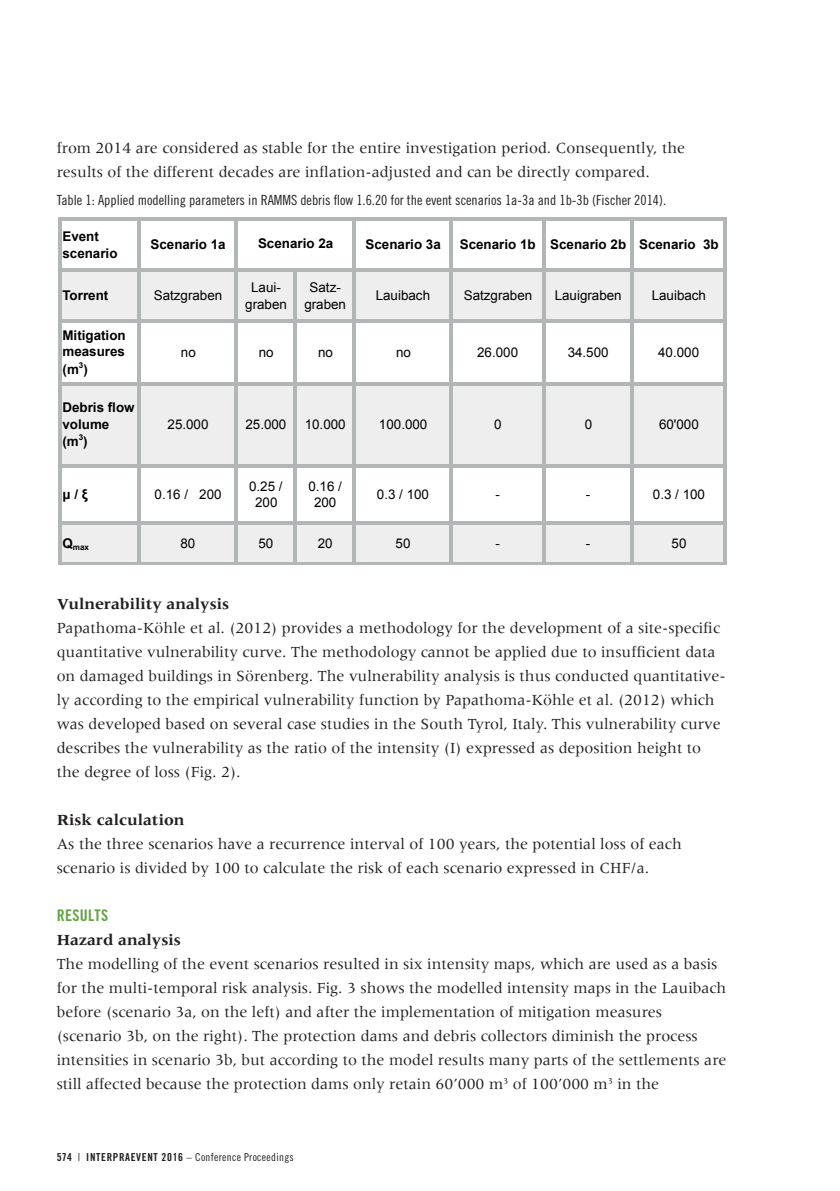
<style>
.page{position:relative;width:840px;height:1191px;background:#fff}
.page>*{position:absolute;margin:0;border:0;box-sizing:border-box;transform-origin:0 0}
.t1{font:16px/24px "Meridien LT Std";color:#231f20}
.t2{font:700 16px "Meridien LT Std";color:#231f20}
.t3{font:16px "Trade Gothic LT Std Bd Cn 20";letter-spacing:.02em;color:#63a443}
.t4{font:14px "Trade Gothic LT Std Cn 18";color:#231f20}
.t5{font:13.4px/16.6px "Arial";color:#000001;text-align:center}
.t6{font:700 13.4px/17.2px "Arial";color:#000001}
.t7{font:11px "Trade Gothic LT Std Cn 18";letter-spacing:.03em;color:#231f20}
.t8{font:700 8.2px "Arial";color:#000001}
.s1{font-family:"Trade Gothic LT Std Bd Cn 20"}
</style>
<div class="page">
<div style="left:60px;top:270px;width:664px;height:51px;background:#edeeed"></div>
<div style="left:60px;top:384px;width:664px;height:82px;background:#edeeed"></div>
<div style="left:60px;top:523px;width:664px;height:41px;background:#edeeed"></div>
<hr style="left:58px;top:217px;width:3px;height:348px;background:#b3b6b6">
<hr style="left:137px;top:221px;width:4px;height:344px;background:#b3b6b6">
<hr style="left:234px;top:221px;width:3px;height:344px;background:#b3b6b6">
<hr style="left:352px;top:221px;width:3px;height:344px;background:#b3b6b6">
<hr style="left:449px;top:221px;width:3px;height:344px;background:#b3b6b6">
<hr style="left:542px;top:221px;width:3px;height:344px;background:#b3b6b6">
<svg style="left:629px;top:221px;width:4px;height:341px"></svg>
<svg style="left:722px;top:221px;width:4px;height:341px"></svg>
<hr style="left:293px;top:272px;width:3px;height:293px;background:#b3b6b6">
<hr style="left:61px;top:217px;width:665px;height:4px;background:#b3b6b6">
<hr style="left:61px;top:268px;width:665px;height:4px;background:#b3b6b6">
<hr style="left:61px;top:319px;width:665px;height:4px;background:#b3b6b6">
<hr style="left:61px;top:382px;width:665px;height:4px;background:#b3b6b6">
<hr style="left:61px;top:464px;width:665px;height:3px;background:#b3b6b6">
<hr style="left:61px;top:521px;width:665px;height:4px;background:#b3b6b6">
<hr style="left:61px;top:562px;width:665px;height:3px;background:#b3b6b6">
<p class="t1" style="left:57px;top:135px;width:629px">from 2014 are considered as stable for the entire investigation period. Consequently, the results of the different decades are inflation-adjusted and can be directly compared.</p>
<p class="t4" style="left:57px;top:192px;width:610px">Table 1: Applied modelling parameters in RAMMS debris flow 1.6.20 for the event scenarios 1a-3a and 1b-3b (Fischer 2014).</p>
<p class="t6" style="left:62px;top:228px;width:57px;line-height:16.6px">Event scenario</p>
<p class="t6" style="left:150px;top:236px;width:77px">Scenario 1a</p>
<p class="t6" style="left:365px;top:236px;width:77px">Scenario 3a</p>
<p class="t6" style="left:459px;top:236px;width:260px">Scenario 1b Scenario 2b Scenario 3b</p>
<p class="t6" style="left:62px;top:287px;width:47px">Torrent</p>
<p class="t5" style="left:154px;top:287px;width:70px">Satzgraben</p>
<p class="t5" style="left:245px;top:279px;width:43px">Laui&shy;graben</p>
<p class="t5" style="left:304px;top:279px;width:43px">Satz&shy;graben</p>
<p class="t5" style="left:375px;top:287px;width:56px">Lauibach</p>
<p class="t5" style="left:463px;top:287px;width:70px">Satzgraben</p>
<p class="t5" style="left:554px;top:287px;width:68px">Lauigraben</p>
<p class="t5" style="left:651px;top:287px;width:56px">Lauibach</p>
<p class="t6" style="left:62px;top:326px;width:65px;text-align:justify">Mitigation measures (m )</p>
<p class="t6" style="left:258px;top:235px;width:77px">Scenario 2a</p>
<p class="t5" style="left:181px;top:344px;width:16px">no</p>
<p class="t5" style="left:259px;top:344px;width:16px">no</p>
<p class="t5" style="left:318px;top:344px;width:16px">no</p>
<p class="t5" style="left:396px;top:344px;width:16px">no</p>
<p class="t5" style="left:477px;top:344px;width:42px">26.000</p>
<p class="t5" style="left:567px;top:344px;width:42px">34.500</p>
<p class="t5" style="left:657px;top:344px;width:42px">40.000</p>
<p class="t8" style="left:79px;top:361px;width:6px">3</p>
<p class="t6" style="left:62px;top:399px;width:74px">Debris flow volume<br>(m )</p>
<p class="t8" style="left:79px;top:433px;width:6px">3</p>
<p class="t5" style="left:167px;top:416px;width:42px">25.000</p>
<p class="t5" style="left:245px;top:416px;width:42px">25.000</p>
<p class="t5" style="left:304px;top:416px;width:42px">10.000</p>
<p class="t5" style="left:379px;top:416px;width:50px">100.000</p>
<p class="t5" style="left:494px;top:416px;width:9px">0</p>
<p class="t5" style="left:584px;top:416px;width:9px">0</p>
<p class="t5" style="left:658px;top:416px;width:41px">60'000</p>
<p class="t6" style="left:62px;top:485px;width:27px">µ / ξ</p>
<p class="t5" style="left:154px;top:486px;width:68px">0.16 / 200</p>
<p class="t5" style="left:249px;top:478px;width:35px">0.25 /<br>200</p>
<p class="t5" style="left:308px;top:478px;width:35px">0.16 /<br>200</p>
<p class="t5" style="left:377px;top:486px;width:54px">0.3 / 100</p>
<p class="t5" style="left:495px;top:486px;width:6px">-</p>
<p class="t5" style="left:585px;top:486px;width:6px">-</p>
<p class="t5" style="left:652px;top:486px;width:54px">0.3 / 100</p>
<p class="t8" style="left:62px;top:543px;width:28px"><sup>Q</sup>max</p>
<p class="t5" style="left:180px;top:535px;width:16px">80</p>
<p class="t5" style="left:258px;top:535px;width:16px">50</p>
<p class="t5" style="left:317px;top:535px;width:16px">20</p>
<p class="t5" style="left:395px;top:535px;width:16px">50</p>
<p class="t5" style="left:495px;top:535px;width:6px">-</p>
<p class="t5" style="left:585px;top:535px;width:6px">-</p>
<p class="t5" style="left:671px;top:535px;width:16px">50</p>
<p class="t2" style="left:57px;top:594px;width:174px">Vulnerability analysis</p>
<p class="t1" style="left:57px;top:615px;width:670px">Papathoma-Köhle et al. (2012) provides a methodology for the development of a site-specific quantitative vulnerability curve. The methodology cannot be applied due to insufficient data on damaged buildings in Sörenberg. The vulnerability analysis is thus conducted quantitative&shy;ly according to the empirical vulnerability function by Papathoma-Köhle et al. (2012) which was developed based on several case studies in the South Tyrol, Italy. This vulnerability curve describes the vulnerability as the ratio of the intensity (I) expressed as deposition height to the degree of loss (Fig. 2).</p>
<p class="t2" style="left:57px;top:810px;width:129px">Risk calculation</p>
<p class="t1" style="left:57px;top:831px;width:626px">As the three scenarios have a recurrence interval of 100 years, the potential loss of each scenario is divided by 100 to calculate the risk of each scenario expressed in CHF/a.</p>
<p class="t3" style="left:57px;top:905px;width:53px">RESULTS</p>
<p class="t2" style="left:57px;top:930px;width:126px">Hazard analysis</p>
<p class="t1" style="left:57px;top:951px;width:671px">The modelling of the event scenarios resulted in six intensity maps, which are used as a basis for the multi-temporal risk analysis. Fig. 3 shows the modelled intensity maps in the Lauibach before (scenario 3a, on the left) and after the implementation of mitigation measures (scenario 3b, on the right). The protection dams and debris collectors diminish the process intensities in scenario 3b, but according to the model results many parts of the settlements are still affected because the protection dams only retain 60’000 m<sup>3</sup> of 100’000 m<sup>3</sup> in the</p>
<p class="t7" style="left:57px;top:1150px;width:238px"><span class="s1">574</span> | <span class="s1">INTERPRAEVENT 2016</span> – Conference Proceedings</p>
</div>
